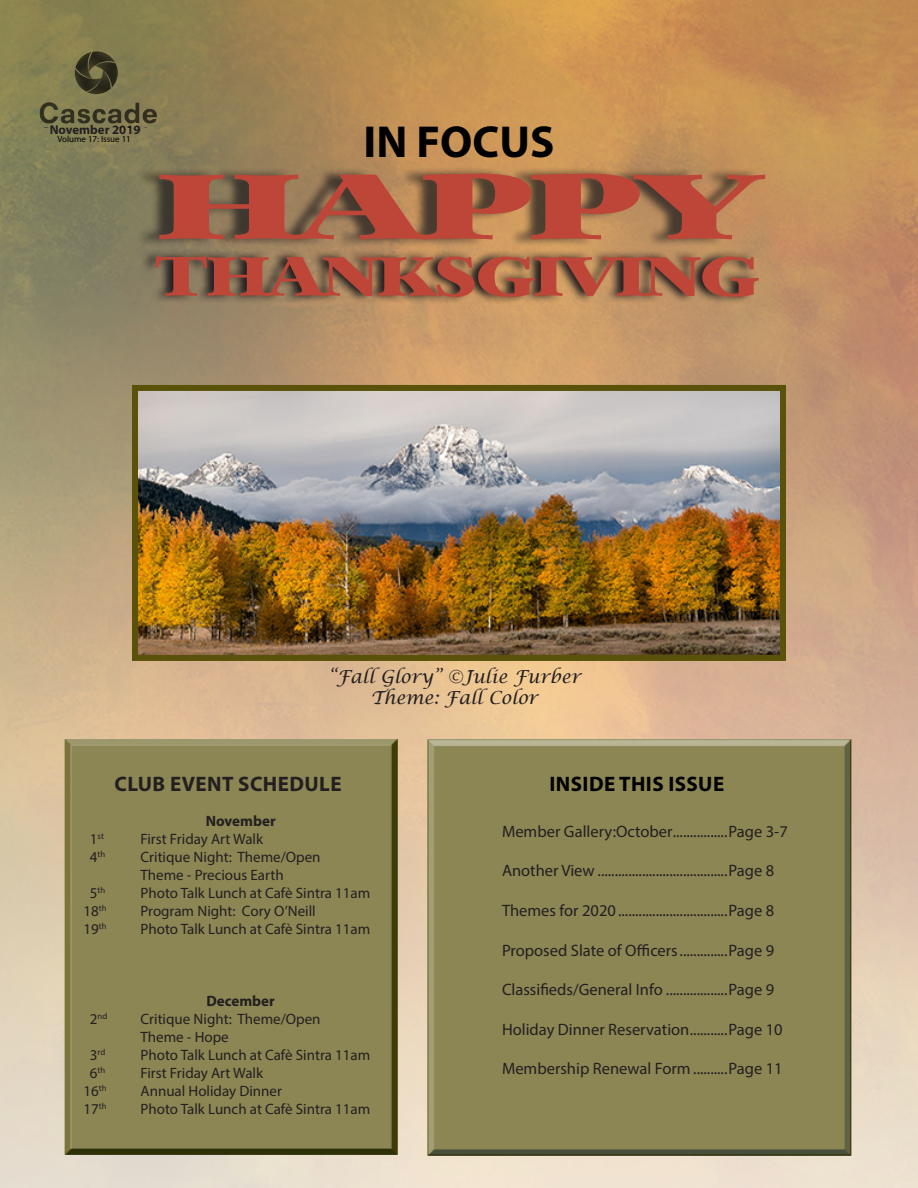
<style>
.page{position:relative;width:918px;height:1188px;background:#fff}
.page>*{position:absolute;margin:0;border:0;box-sizing:border-box;transform-origin:0 0}
.t1{font:90px "Heather";color:#be4638;scale:1.66 1}
.t2{font:54px "Heather";color:#be4638;scale:1.21 1}
.t3{font:700 45px "Myriad Pro";color:#000}
.t4{font:700 21px "Myriad Pro";letter-spacing:.02em;color:#231f20}
.t5{font:700 21px "Myriad Pro";letter-spacing:.02em;color:#000}
.t6{font:italic 18px "Lucida Calligraphy";color:#231f20}
.t7{font:16.5px "Myriad Pro";color:#231f20}
.t8{font:15px "Myriad Pro";color:#231f20}
.t9{font:700 15px "Myriad Pro";color:#231f20}
.t10{font:700 12.9px "Myriad Pro";color:#231f20}
.t11{font:9px "Myriad Pro";color:#000}
.t12{font:8.7px "Myriad Pro";color:#231f20}
.s1{font-size:15px}
</style>
<div class="page">
<img style="left:0;top:0;width:918px;height:1188px">
<img style="left:139px;top:392px;width:640px;height:262px">
<div style="left:132px;top:385px;width:654px;height:276px;border:6px solid #5a520a"></div>
<div style="left:419px;top:737px;width:433px;height:420px;background:#1b3c72;opacity:.75"></div>
<div style="left:60px;top:737px;width:339px;height:419px;background:#1b3c72;opacity:.75"></div>
<img style="left:19px;top:22px;width:146px;height:105px">
<svg style="left:141px;top:248px;width:618px;height:57px;background:#876b4d"></svg>
<div style="left:137px;top:166px;width:622px;height:81px;background:#231f20;opacity:.75"></div>
<p class="t10" style="left:50px;top:122px;width:92px">November 2019</p>
<p class="t11" style="left:57px;top:134px;width:75px">Volume 17: Issue 11</p>
<p class="t3" style="left:364px;top:113px;width:192px">IN FOCUS</p>
<p class="t1" style="left:159px;top:151px;width:363px">HAPPY</p>
<p class="t2" style="left:156px;top:243px;width:500px">THANKSGIVING</p>
<p class="t6" style="left:328px;top:666px;width:254px">“Fall Glory” ©Julie Furber</p>
<p class="t6" style="left:371px;top:687px;width:169px">Theme: Fall Color</p>
<p class="t4" style="left:115px;top:770px;width:229px">CLUB EVENT SCHEDULE</p>
<p class="t9" style="left:206px;top:811px;width:72px">November</p>
<p class="t12" style="left:90px;top:831px;width:16px"><span class="s1">1</span>st</p>
<p class="t8" style="left:141px;top:830px;width:124px">First Friday Art Walk</p>
<p class="t12" style="left:90px;top:849px;width:17px"><span class="s1">4</span>th</p>
<p class="t8" style="left:141px;top:848px;width:182px">Critique Night: Theme/Open</p>
<p class="t8" style="left:141px;top:866px;width:145px">Theme - Precious Earth</p>
<p class="t12" style="left:90px;top:885px;width:17px"><span class="s1">5</span>th</p>
<p class="t8" style="left:141px;top:884px;width:231px">Photo Talk Lunch at Cafè Sintra 11am</p>
<p class="t8" style="left:84px;top:902px;width:25px">18<sup>th</sup></p>
<p class="t8" style="left:141px;top:902px;width:177px">Program Night: Cory O’Neill</p>
<p class="t8" style="left:84px;top:920px;width:25px">19<sup>th</sup></p>
<p class="t8" style="left:141px;top:920px;width:231px">Photo Talk Lunch at Cafè Sintra 11am</p>
<p class="t9" style="left:207px;top:991px;width:70px">December</p>
<p class="t12" style="left:90px;top:1011px;width:19px"><span class="s1">2</span>nd</p>
<p class="t8" style="left:141px;top:1010px;width:182px">Critique Night: Theme/Open</p>
<p class="t8" style="left:141px;top:1028px;width:90px">Theme - Hope</p>
<p class="t12" style="left:90px;top:1047px;width:17px"><span class="s1">3</span>rd</p>
<p class="t8" style="left:141px;top:1046px;width:231px">Photo Talk Lunch at Cafè Sintra 11am</p>
<p class="t12" style="left:90px;top:1065px;width:17px"><span class="s1">6</span>th</p>
<p class="t8" style="left:141px;top:1064px;width:124px">First Friday Art Walk</p>
<p class="t8" style="left:84px;top:1082px;width:25px">16<sup>th</sup></p>
<p class="t8" style="left:141px;top:1082px;width:143px">Annual Holiday Dinner</p>
<p class="t8" style="left:84px;top:1100px;width:25px">17<sup>th</sup></p>
<p class="t8" style="left:141px;top:1100px;width:231px">Photo Talk Lunch at Cafè Sintra 11am</p>
<p class="t5" style="left:550px;top:770px;width:176px">INSIDE THIS ISSUE</p>
<p class="t7" style="left:502px;top:821px;width:287px">Member Gallery:October................Page 3-7</p>
<p class="t7" style="left:502px;top:861px;width:274px">Another View ......................................Page 8</p>
<p class="t7" style="left:502px;top:900px;width:274px">Themes for 2020 ................................Page 8</p>
<p class="t7" style="left:502px;top:940px;width:274px">Proposed Slate of Officers..............Page 9</p>
<p class="t7" style="left:502px;top:979px;width:274px">Classifieds/General Info ..................Page 9</p>
<p class="t7" style="left:502px;top:1019px;width:282px">Holiday Dinner Reservation...........Page 10</p>
<p class="t7" style="left:502px;top:1059px;width:282px">Membership Renewal Form ..........Page 11</p>
</div>
